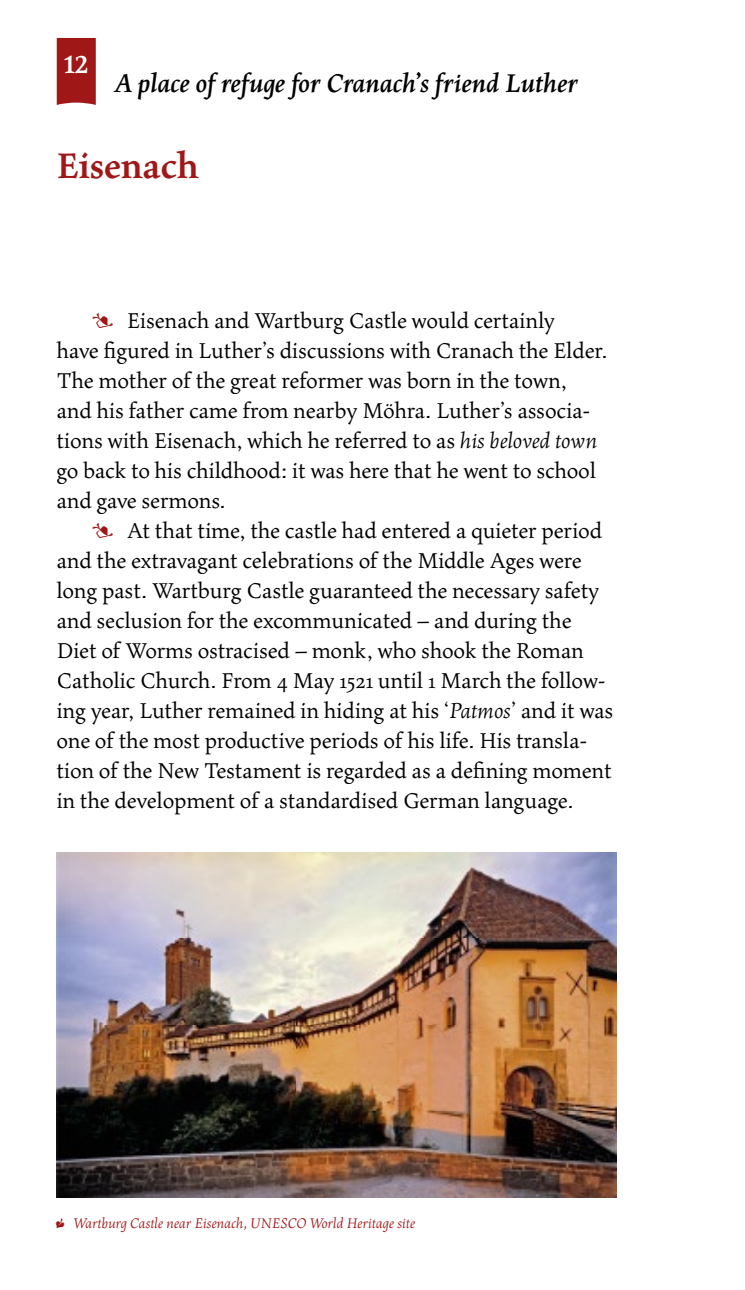
<style>
.page{position:relative;width:745px;height:1290px;background:#fff}
.page>*{position:absolute;margin:0;border:0;box-sizing:border-box;transform-origin:0 0}
.t1{font:700 40px "Maiola PE";color:#a01717}
.t2{font:700 30px "Maiola PE";color:#fff}
.t3{font:italic 700 28.75px "Maiola PE";color:#000}
.t4{font:24.25px/30px "Maiola PE";color:#000}
.t5{font:italic 15.75px "Maiola PE";color:#a01717}
.s1{font-style:italic}
</style>
<div class="page">
<div style="left:57px;top:38px;width:39px;height:67px;background:#a01717"></div>
<img style="left:57px;top:853px;width:559px;height:345px">
<p class="t2" style="left:64px;top:42px;width:26px">12</p>
<p class="t3" style="left:114px;top:63px;width:465px">A place of refuge for Cranach’s friend Luther</p>
<h1 class="t1" style="left:57px;top:137px;width:143px">Eisenach</h1>
<p class="t4" style="left:57px;top:305px;width:552px;text-indent:70px">Eisenach and Wartburg Castle would certainly<br>have figured in Luther’s discussions with Cranach the Elder.<br>The mother of the great reformer was born in the town, and his father came from nearby Möhra. Luther’s associa&shy;tions with Eisenach, which he referred to as <span class="s1">his beloved town </span>go back to his childhood: it was here that he went to school and gave sermons.</p>
<p class="t4" style="left:57px;top:515px;width:558px;text-indent:70px">At that time, the castle had entered a quieter period and the extravagant celebrations of the Middle Ages were long past. Wartburg Castle guaranteed the necessary safety and seclusion for the excommunicated – and during the Diet of Worms ostracised – monk, who shook the Roman Catholic Church. From 4 May 1521 until 1 March the follow&shy;ing year, Luther remained in hiding at his ‘<span class="s1">Patmos</span>’ and it was one of the most productive periods of his life. His transla&shy;tion of the New Testament is regarded as a defining moment in the development of a standardised German language.</p>
<p class="t5" style="left:73px;top:1212px;width:343px">Wartburg Castle near Eisenach, UNESCO World Heritage site</p>
</div>
